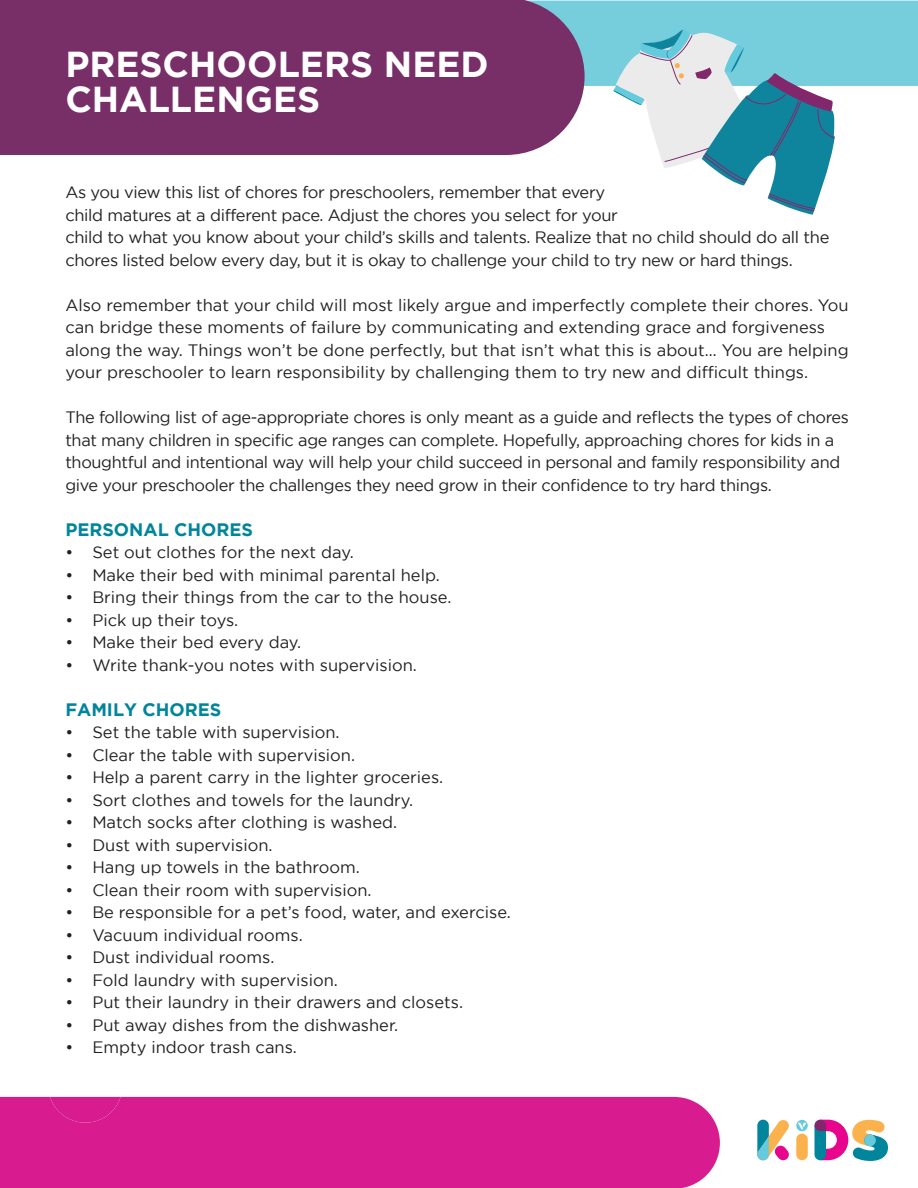
<style>
.page{position:relative;width:918px;height:1188px;background:#fff}
.page>*{position:absolute;margin:0;border:0;box-sizing:border-box;transform-origin:0 0}
.t1{font:700 36px/34.5px "Gotham";color:#fff}
.t2{font:700 18px "Gotham";color:#00859d}
.t3{font:16.5px/22.5px "Gotham";color:#231f20}
.t4{font:16.5px/22.5px "Gotham";letter-spacing:-.02em;color:#231f20}
</style>
<div class="page">
<div style="left:585px;top:1px;width:333px;height:85px;background:#76cedd"></div>
<div style="left:0;top:0;width:585px;height:155px;background:#782f68"></div>
<div style="left:0;top:1097px;width:720px;height:91px;background:#d91b90"></div>
<div style="left:50px;top:1097px;width:71px;height:26px;background:#d91b90"></div>
<svg style="left:815px;top:1120px;width:73px;height:41px"></svg>
<div style="left:796px;top:1134px;width:12px;height:26px;background:#fbb24c;border-radius:6px"></div>
<svg style="left:796px;top:1120px;width:12px;height:11px"></svg>
<svg style="left:757px;top:1119px;width:32px;height:42px"></svg>
<svg style="left:613px;top:29px;width:222px;height:186px"></svg>
<p class="t1" style="left:65px;top:46px;width:425px">PRESCHOOLERS NEED<br>CHALLENGES</p>
<p class="t4" style="left:65px;top:181px;width:766px">As you view this list of chores for preschoolers, remember that every<br>child matures at a different pace. Adjust the chores you select for your<br>child to what you know about your child’s skills and talents. Realize that no child should do all the chores listed below every day, but it is okay to challenge your child to try new or hard things.</p>
<p class="t3" style="left:65px;top:293px;width:785px">Also remember that your child will most likely argue and imperfectly complete their chores. You can bridge these moments of failure by communicating and extending grace and forgiveness along the way. Things won’t be done perfectly, but that isn’t what this is about… You are helping your preschooler to learn responsibility by challenging them to try new and difficult things.</p>
<p class="t4" style="left:65px;top:406px;width:785px">The following list of age-appropriate chores is only meant as a guide and reflects the types of chores that many children in specific age ranges can complete. Hopefully, approaching chores for kids in a thoughtful and intentional way will help your child succeed in personal and family responsibility and give your preschooler the challenges they need grow in their confidence to try hard things.</p>
<p class="t2" style="left:65px;top:519px;width:189px">PERSONAL CHORES</p>
<p class="t3" style="left:65px;top:541px;width:290px">• Set out clothes for the next day.</p>
<p class="t3" style="left:65px;top:563px;width:376px">• Make their bed with minimal parental help.</p>
<p class="t3" style="left:65px;top:586px;width:388px">• Bring their things from the car to the house.</p>
<p class="t3" style="left:65px;top:608px;width:175px">• Pick up their toys.</p>
<p class="t3" style="left:65px;top:631px;width:238px">• Make their bed every day.</p>
<p class="t3" style="left:65px;top:653px;width:353px">• Write thank-you notes with supervision.</p>
<p class="t2" style="left:65px;top:699px;width:157px">FAMILY CHORES</p>
<p class="t3" style="left:65px;top:721px;width:276px">• Set the table with supervision.</p>
<p class="t3" style="left:65px;top:743px;width:291px">• Clear the table with supervision.</p>
<p class="t3" style="left:65px;top:766px;width:380px">• Help a parent carry in the lighter groceries.</p>
<p class="t3" style="left:65px;top:788px;width:350px">• Sort clothes and towels for the laundry.</p>
<p class="t3" style="left:65px;top:811px;width:333px">• Match socks after clothing is washed.</p>
<p class="t3" style="left:65px;top:833px;width:209px">• Dust with supervision.</p>
<p class="t3" style="left:65px;top:856px;width:296px">• Hang up towels in the bathroom.</p>
<p class="t3" style="left:65px;top:878px;width:308px">• Clean their room with supervision.</p>
<p class="t3" style="left:65px;top:901px;width:447px">• Be responsible for a pet’s food, water, and exercise.</p>
<p class="t3" style="left:65px;top:923px;width:239px">• Vacuum individual rooms.</p>
<p class="t3" style="left:65px;top:946px;width:211px">• Dust individual rooms.</p>
<p class="t3" style="left:65px;top:968px;width:274px">• Fold laundry with supervision.</p>
<p class="t3" style="left:65px;top:991px;width:399px">• Put their laundry in their drawers and closets.</p>
<p class="t3" style="left:65px;top:1013px;width:334px">• Put away dishes from the dishwasher.</p>
<p class="t3" style="left:65px;top:1036px;width:233px">• Empty indoor trash cans.</p>
</div>
